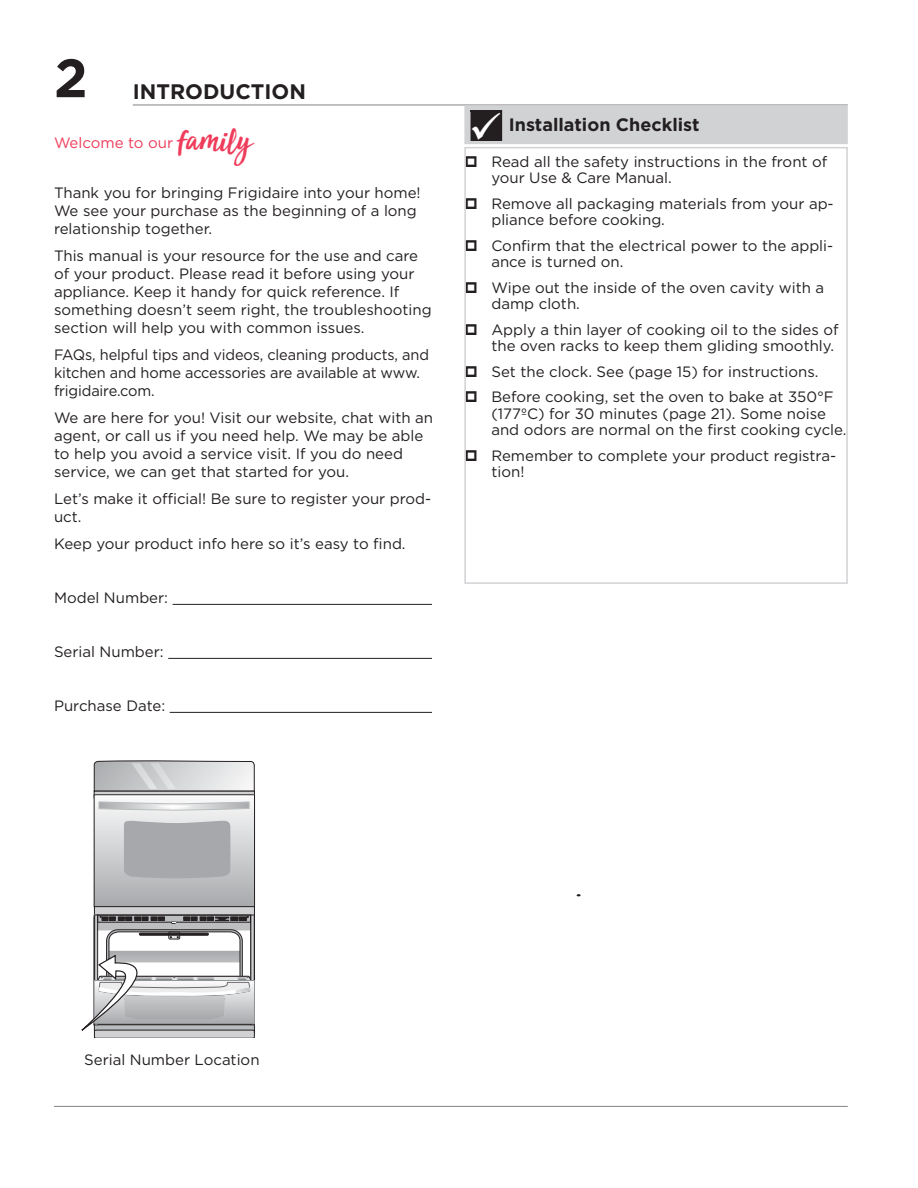
<style>
.page{position:relative;width:918px;height:1188px;background:#fff}
.page>*{position:absolute;margin:0;border:0;box-sizing:border-box;transform-origin:0 0}
.t1{font:700 54px "Gotham";color:#231f20}
.t2{font:37.5px "Custom Fresh";color:#ee3c5a}
.t3{font:700 21px "Gotham";color:#231f20}
.t4{font:700 18px "Gotham";color:#231f20}
.Body_text{font:15px/18px "Gotham";color:#231f20}
.t5{font:15px "Gotham";color:#ee3c5a}
.s1{color:#fff}
</style>
<div class="page">
<hr style="left:133px;top:104px;width:715px;height:2px;background:#231f20">
<hr style="left:54px;top:1106px;width:794px;height:1px;background:#231f20">
<hr style="left:173px;top:604px;width:259px;height:1px;background:#231f20">
<hr style="left:168px;top:658px;width:264px;height:1px;background:#231f20">
<hr style="left:170px;top:712px;width:262px;height:1px;background:#231f20">
<svg style="left:576px;top:894px;width:5px;height:3px"></svg>
<div style="left:464px;top:106px;width:384px;height:38px;background:#d1d2d4"></div>
<div style="left:464px;top:147px;width:384px;height:437px;border:2px solid #d1d2d4"></div>
<svg style="left:471px;top:110px;width:31px;height:31px"></svg>
<svg style="left:94px;top:760px;width:160px;height:31px;background:#c8c9ca"></svg>
<svg style="left:96px;top:793px;width:157px;height:2px"></svg>
<div style="left:94px;top:791px;width:161px;height:7px;border:1px solid #241f21"></div>
<svg style="left:96px;top:907px;width:156px;height:8px"></svg>
<div style="left:94px;top:915px;width:4px;height:110px;border:1px solid #241f21"></div>
<img style="left:100px;top:924px;width:149px;height:6px">
<svg style="left:98px;top:915px;width:153px;height:9px"></svg>
<hr style="left:254px;top:915px;width:1px;height:110px;background:#241f21">
<hr style="left:94px;top:915px;width:1px;height:110px;background:#241f21">
<img style="left:96px;top:797px;width:157px;height:108px">
<div style="left:94px;top:795px;width:161px;height:112px;border:1px solid #241f21"></div>
<div style="left:124px;top:820px;width:106px;height:59px;background:#a6a8ab"></div>
<svg style="left:99px;top:801px;width:150px;height:10px"></svg>
<svg style="left:81px;top:930px;width:174px;height:108px"></svg>
<img style="left:131px;top:763px;width:19px;height:26px">
<img style="left:150px;top:763px;width:26px;height:26px">
<h1 class="t1" style="left:54px;top:42px;width:35px">2</h1>
<h3 class="t3" style="left:133px;top:77px;width:175px">Introduction</h3>
<p class="t5" style="left:54px;top:133px;width:121px">Welcome to our</p>
<p class="t2" style="left:178px;top:116px;width:75px">family</p>
<p class="Body_text" style="left:54px;top:183px;width:368px">Thank you for bringing Frigidaire into your home!<br>We see your purchase as the beginning of a long relationship together.</p>
<p class="Body_text" style="left:54px;top:246px;width:379px">This manual is your resource for the use and care of your product. Please read it before using your appliance. Keep it handy for quick reference. If something doesn’t seem right, the troubleshooting section will help you with common issues.</p>
<p class="Body_text" style="left:54px;top:345px;width:377px">FAQs, helpful tips and videos, cleaning products, and kitchen and home accessories are available at www. frigidaire.com.</p>
<p class="Body_text" style="left:54px;top:408px;width:381px">We are here for you! Visit our website, chat with an agent, or call us if you need help. We may be able to help you avoid a service visit. If you do need service, we can get that started for you.</p>
<p class="Body_text" style="left:54px;top:489px;width:379px">Let’s make it official! Be sure to register your prod&shy;uct.</p>
<p class="Body_text" style="left:54px;top:534px;width:351px">Keep your product info here so it’s easy to find.</p>
<p class="Body_text" style="left:54px;top:588px;width:116px">Model Number:</p>
<p class="Body_text" style="left:54px;top:642px;width:111px">Serial Number:</p>
<p class="Body_text" style="left:54px;top:696px;width:113px">Purchase Date:</p>
<p class="t4" style="left:469px;top:113px;width:232px"><span class="s1">✓</span> Installation Checklist</p>
<p class="Body_text" style="left:491px;top:153px;width:337px;line-height:16.5px">Read all the safety instructions in the front of your Use &amp; Care Manual.</p>
<p class="Body_text" style="left:491px;top:195px;width:344px;line-height:16.5px">Remove all packaging materials from your ap&shy;pliance before cooking.</p>
<p class="Body_text" style="left:491px;top:237px;width:343px;line-height:16.5px">Confirm that the electrical power to the appli&shy;ance is turned on.</p>
<p class="Body_text" style="left:491px;top:279px;width:334px;line-height:16.5px">Wipe out the inside of the oven cavity with a damp cloth.</p>
<p class="Body_text" style="left:491px;top:321px;width:349px;line-height:16.5px">Apply a thin layer of cooking oil to the sides of the oven racks to keep them gliding smoothly.</p>
<p class="Body_text" style="left:491px;top:362px;width:326px">Set the clock. See (page 15) for instructions.</p>
<p class="Body_text" style="left:491px;top:388px;width:354px;line-height:16.5px">Before cooking, set the oven to bake at 350°F (177ºC) for 30 minutes (page 21). Some noise and odors are normal on the first cooking cycle.</p>
<p class="Body_text" style="left:491px;top:447px;width:346px;line-height:16.5px">Remember to complete your product registra&shy;tion!</p>
<p class="Body_text" style="left:84px;top:1050px;width:177px">Serial Number Location</p>
</div>
